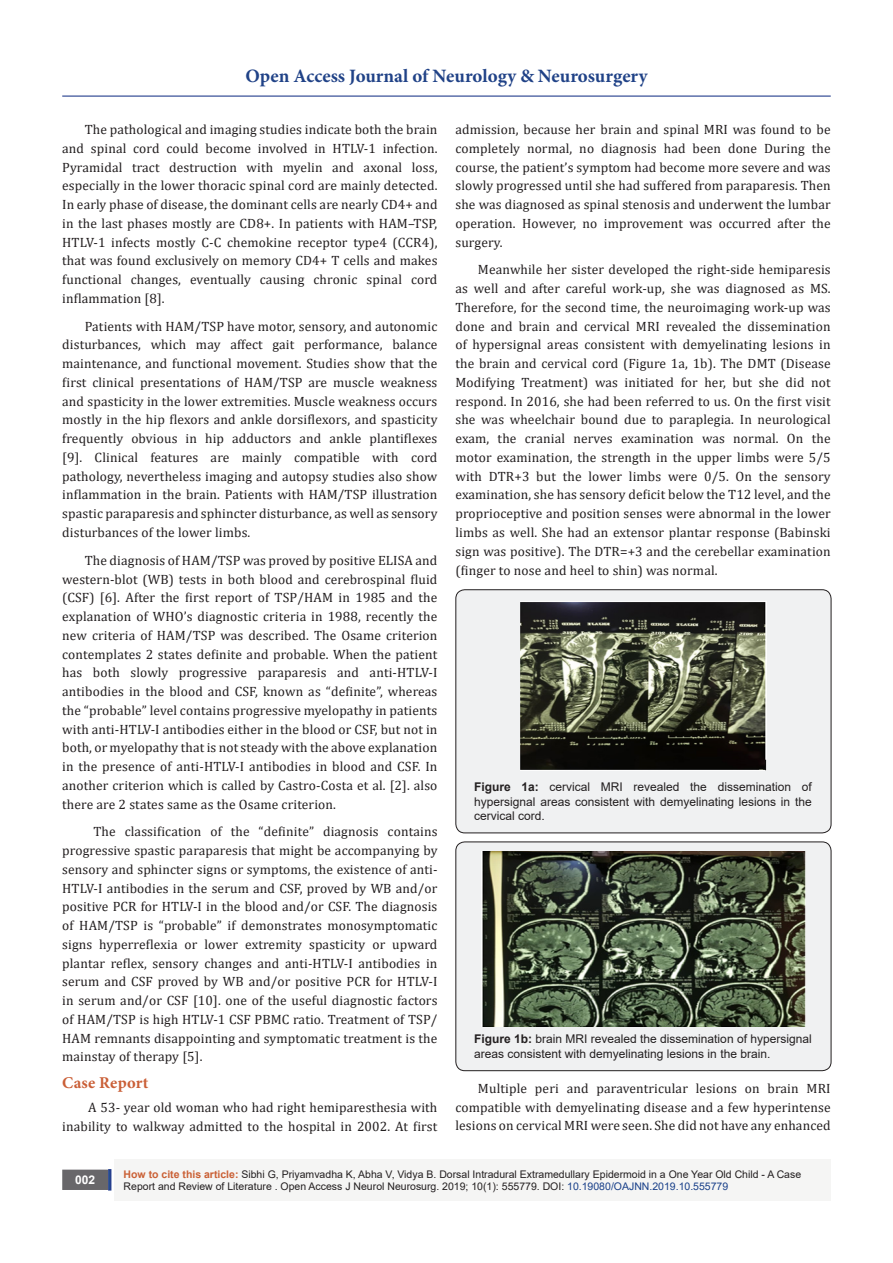
<style>
.page{position:relative;width:893px;height:1263px;background:#fff}
.page>*{position:absolute;margin:0;border:0;box-sizing:border-box;transform-origin:0 0}
.t1{font:700 18.9px "Minion Pro";color:#204287}
.t2{font:700 16.5px "Minion Pro";letter-spacing:.015em;color:#ca5f37}
.t3{font:13.5px/18.8px "Cambria";letter-spacing:.01em;color:#231f20;text-align:justify}
.t4{font:12px/14.4px "Arial";color:#231f20;text-align:justify}
.t5{font:700 12px "Arial";color:#fff}
.t6{font:10.5px/12.6px "Arial";color:#231f20}
.s1{font-weight:700}
.s2{font-weight:700;color:#ca6035}
.s3{color:#183f89}
</style>
<div class="page">
<div style="left:115px;top:1160px;width:716px;height:41px;background:#f5f5f4"></div>
<div style="left:63px;top:1170px;width:44px;height:19px;background:#68676a"></div>
<div style="left:62px;top:1169px;width:46px;height:21px;border:2px solid #68676a"></div>
<div style="left:108px;top:1169px;width:3px;height:21px;background:#1c6d90;border:2px solid #253f8e"></div>
<hr style="left:62px;top:96px;width:769px;height:1px;background:#253f8e">
<div style="left:456px;top:590px;width:375px;height:243px;background:#f0f1f2;border-radius:9px"></div>
<div style="left:455px;top:589px;width:376px;height:244px;border:1px solid #231f20;border-radius:9px"></div>
<img style="left:520px;top:601px;width:246px;height:170px">
<div style="left:456px;top:842px;width:375px;height:229px;background:#f0f1f2;border-radius:9px"></div>
<div style="left:455px;top:841px;width:376px;height:230px;border:1px solid #231f20;border-radius:9px"></div>
<img style="left:482px;top:851px;width:323px;height:175px">
<h1 class="t1" style="left:245px;top:63px;width:404px">Open Access Journal of Neurology &amp; Neurosurgery</h1>
<p class="t3" style="left:62px;top:120px;width:377px;text-indent:22px">The pathological and imaging studies indicate both the brain and spinal cord could become involved in HTLV-1 infection.<br>Pyramidal tract destruction with myelin and axonal loss, especially in the lower thoracic spinal cord are mainly detected.<br>In early phase of disease, the dominant cells are nearly CD4+ and in the last phases mostly are CD8+. In patients with HAM–TSP, HTLV-1 infects mostly C-C chemokine receptor type4 (CCR4), that was found exclusively on memory CD4+ T cells and makes functional changes, eventually causing chronic spinal cord inflammation [8].</p>
<p class="t3" style="left:62px;top:317px;width:377px;text-indent:22px">Patients with HAM/TSP have motor, sensory, and autonomic disturbances, which may affect gait performance, balance maintenance, and functional movement. Studies show that the first clinical presentations of HAM/TSP are muscle weakness and spasticity in the lower extremities. Muscle weakness occurs mostly in the hip flexors and ankle dorsiflexors, and spasticity frequently obvious in hip adductors and ankle plantiflexes [9]. Clinical features are mainly compatible with cord pathology, nevertheless imaging and autopsy studies also show inflammation in the brain. Patients with HAM/TSP illustration spastic paraparesis and sphincter disturbance, as well as sensory disturbances of the lower limbs.</p>
<p class="t3" style="left:62px;top:551px;width:377px;text-indent:22px">The diagnosis of HAM/TSP was proved by positive ELISA and western-blot (WB) tests in both blood and cerebrospinal fluid (CSF) [6]. After the first report of TSP/HAM in 1985 and the explanation of WHO’s diagnostic criteria in 1988, recently the new criteria of HAM/TSP was described. The Osame criterion contemplates 2 states definite and probable. When the patient has both slowly progressive paraparesis and anti-HTLV-I antibodies in the blood and CSF, known as “definite”, whereas the “probable” level contains progressive myelopathy in patients with anti-HTLV-I antibodies either in the blood or CSF, but not in both, or myelopathy that is not steady with the above explanation in the presence of anti-HTLV-I antibodies in blood and CSF. In another criterion which is called by Castro-Costa et al. [2]. also there are 2 states same as the Osame criterion.</p>
<p class="t3" style="left:62px;top:822px;width:377px;text-indent:31px">The classification of the “definite” diagnosis contains progressive spastic paraparesis that might be accompanying by sensory and sphincter signs or symptoms, the existence of anti-HTLV-I antibodies in the serum and CSF, proved by WB and/or positive PCR for HTLV-I in the blood and/or CSF. The diagnosis of HAM/TSP is “probable” if demonstrates monosymptomatic signs hyperreflexia or lower extremity spasticity or upward plantar reflex, sensory changes and anti-HTLV-I antibodies in serum and CSF proved by WB and/or positive PCR for HTLV-I in serum and/or CSF [10]. one of the useful diagnostic factors of HAM/TSP is high HTLV-1 CSF PBMC ratio. Treatment of TSP/ HAM remnants disappointing and symptomatic treatment is the mainstay of therapy [5].</p>
<p class="t2" style="left:62px;top:1071px;width:88px">Case Report</p>
<p class="t3" style="left:62px;top:1098px;width:377px;text-align:right">A 53- year old woman who had right hemiparesthesia with inability to walkway admitted to the hospital in 2002. At first</p>
<p class="t3" style="left:455px;top:120px;width:377px">admission, because her brain and spinal MRI was found to be completely normal, no diagnosis had been done During the course, the patient’s symptom had become more severe and was slowly progressed until she had suffered from paraparesis. Then she was diagnosed as spinal stenosis and underwent the lumbar operation. However, no improvement was occurred after the surgery.</p>
<p class="t3" style="left:455px;top:260px;width:377px;text-indent:22px">Meanwhile her sister developed the right-side hemiparesis as well and after careful work-up, she was diagnosed as MS.<br>Therefore, for the second time, the neuroimaging work-up was done and brain and cervical MRI revealed the dissemination of hypersignal areas consistent with demyelinating lesions in the brain and cervical cord (Figure 1a, 1b). The DMT (Disease Modifying Treatment) was initiated for her, but she did not respond. In 2016, she had been referred to us. On the first visit she was wheelchair bound due to paraplegia. In neurological exam, the cranial nerves examination was normal. On the motor examination, the strength in the upper limbs were 5/5 with DTR+3 but the lower limbs were 0/5. On the sensory examination, she has sensory deficit below the T12 level, and the proprioceptive and position senses were abnormal in the lower limbs as well. She had an extensor plantar response (Babinski sign was positive). The DTR=+3 and the cerebellar examination (finger to nose and heel to shin) was normal.</p>
<p class="t4" style="left:474px;top:780px;width:339px"><span class="s1">Figure 1a:</span> cervical MRI revealed the dissemination of hypersignal areas consistent with demyelinating lesions in the cervical cord.</p>
<p class="t4" style="left:474px;top:1032px;width:339px"><span class="s1">Figure 1b:</span> brain MRI revealed the dissemination of hypersignal areas consistent with demyelinating lesions in the brain.</p>
<p class="t3" style="left:455px;top:1079px;width:377px;text-indent:22px">Multiple peri and paraventricular lesions on brain MRI compatible with demyelinating disease and a few hyperintense lesions on cervical MRI were seen. She did not have any enhanced</p>
<p class="t5" style="left:75px;top:1171px;width:22px">002</p>
<p class="t6" style="left:124px;top:1168px;width:679px"><span class="s2">How to cite this article:</span> Sibhi G, Priyamvadha K, Abha V, Vidya B. Dorsal Intradural Extramedullary Epidermoid in a One Year Old Child - A Case<br>Report and Review of Literature . Open Access J Neurol Neurosurg. 2019; 10(1): 555779. DOI: <span class="s3">10.19080/OAJNN.2019.10.555779</span></p>
</div>
